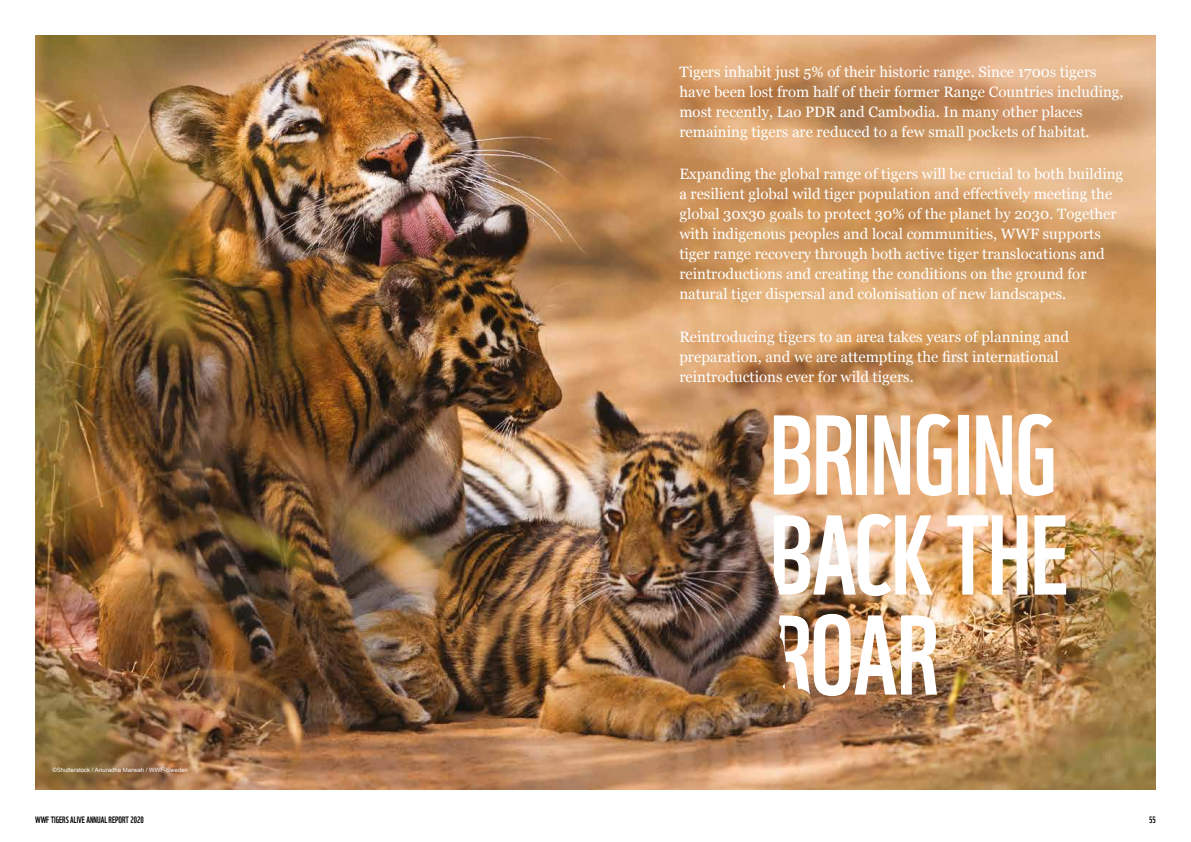
<style>
.page{position:relative;width:1191px;height:842px;background:#fff}
.page>*{position:absolute;margin:0;border:0;box-sizing:border-box;transform-origin:0 0}
.t1{font:110px/100px "WWF";letter-spacing:-.01em;color:#fff;text-align:justify}
.t2{font:15px/20px "Georgia";color:#fff}
.t3{font:9px "WWF";color:#000}
.t4{font:6px "Arial";color:#fff}
.s1{font-size:10.5px}
</style>
<div class="page">
<img style="left:35px;top:35px;width:1121px;height:754px">
<p class="t2" style="left:679px;top:61px;width:446px">Tigers inhabit just 5% of their historic range. Since 1700<span class="s1">s</span> tigers have been lost from half of their former Range Countries including, most recently, Lao PDR and Cambodia. In many other places remaining tigers are reduced to a few small pockets of habitat.</p>
<p class="t2" style="left:679px;top:163px;width:445px">Expanding the global range of tigers will be crucial to both building a resilient global wild tiger population and effectively meeting the global 30x30 goals to protect 30% of the planet by 2030. Together with indigenous peoples and local communities, WWF supports tiger range recovery through both active tiger translocations and reintroductions and creating the conditions on the ground for natural tiger dispersal and colonisation of new landscapes.</p>
<p class="t2" style="left:679px;top:326px;width:391px">Reintroducing tigers to an area takes years of planning and preparation, and we are attempting the first international reintroductions ever for wild tigers.</p>
<p class="t4" style="left:53px;top:766px;width:137px">©Shutterstock / Anuradha Marwah / WWF-Sweden</p>
<h1 class="t1" style="left:769px;top:394px;width:300px">BRINGING BACK THE ROAR</h1>
<p class="t3" style="left:35px;top:813px;width:110px">WWF TIGERS ALIVE ANNUAL REPORT 2020</p>
<p class="t3" style="left:1149px;top:813px;width:8px">55</p>
</div>
